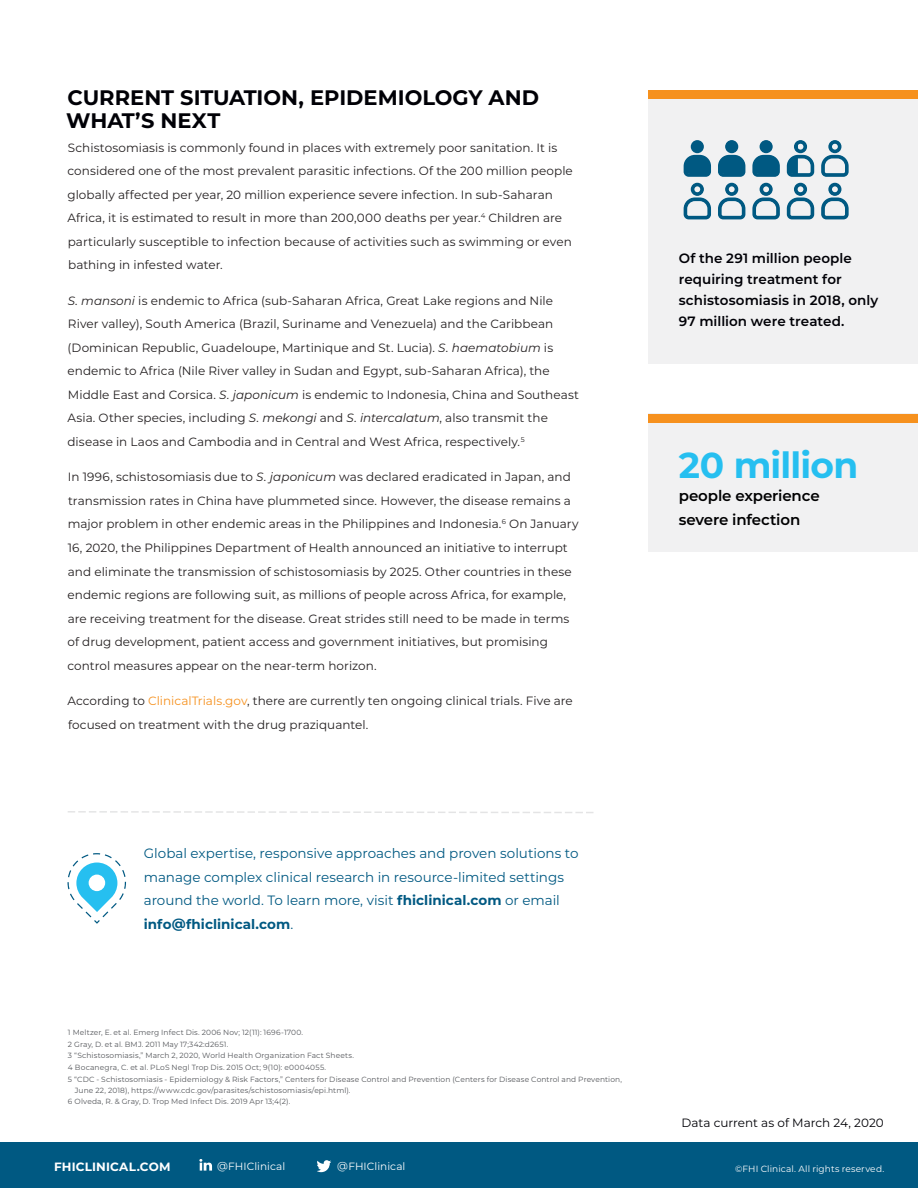
<style>
.page{position:relative;width:918px;height:1188px;background:#fff}
.page>*{position:absolute;margin:0;border:0;box-sizing:border-box;transform-origin:0 0}
.statistic{font:700 36px "Montserrat";letter-spacing:-.025em;color:#26bff0}
.Section_Title{font:700 21px/23.5px "Montserrat";color:#000006}
.Sidebar_icon_text{font:600 15px/24px "Montserrat";letter-spacing:-.01em;color:#000001}
.CTA{font:13.5px/23.5px "Montserrat";color:#005982}
.Sidebar_header{font:600 13.5px/21px "Montserrat";letter-spacing:.005em;color:#000006}
.Body_Paragraph{font:12px/23.5px "Montserrat";letter-spacing:.005em;color:#231f20}
.Section_Title-2{font:12px "Montserrat";color:#000006}
.Website{font:700 12px "Montserrat";letter-spacing:.015em;color:#fff}
.Social_Media{font:10.5px "Montserrat";letter-spacing:.005em;color:#fff}
.Copyright{font:9px "Montserrat";letter-spacing:.01em;color:#fff}
.references{font:7.5px/10.5px "Montserrat";letter-spacing:.015em;color:#54565a}
.s1{font-style:italic}
.s2{color:#f6911e}
.s3{font-weight:700}
</style>
<div class="page">
<div style="left:0;top:1142px;width:918px;height:46px;background:#005982"></div>
<svg style="left:68px;top:811px;width:526px;height:2px"></svg>
<svg style="left:68px;top:853px;width:58px;height:71px"></svg>
<svg style="left:317px;top:1160px;width:14px;height:12px"></svg>
<svg style="left:199px;top:1159px;width:13px;height:12px"></svg>
<div style="left:648px;top:414px;width:270px;height:138px;background:#f1f1f2"></div>
<div style="left:648px;top:414px;width:270px;height:9px;background:#f6911e"></div>
<div style="left:648px;top:91px;width:270px;height:273px;background:#f1f1f2"></div>
<div style="left:648px;top:90px;width:270px;height:9px;background:#f6911e"></div>
<svg style="left:684px;top:183px;width:27px;height:36px"></svg>
<svg style="left:718px;top:183px;width:27px;height:36px"></svg>
<svg style="left:752px;top:183px;width:28px;height:36px"></svg>
<svg style="left:787px;top:183px;width:27px;height:36px"></svg>
<svg style="left:821px;top:183px;width:28px;height:36px"></svg>
<svg style="left:684px;top:140px;width:27px;height:37px"></svg>
<svg style="left:718px;top:140px;width:27px;height:37px"></svg>
<svg style="left:752px;top:140px;width:28px;height:37px"></svg>
<svg style="left:787px;top:140px;width:27px;height:37px"></svg>
<svg style="left:821px;top:140px;width:28px;height:37px"></svg>
<p class="Section_Title" style="left:66px;top:84px;width:474px">CURRENT SITUATION, EPIDEMIOLOGY AND<br>WHAT’S NEXT</p>
<p class="Body_Paragraph" style="left:67px;top:135px;width:507px">Schistosomiasis is commonly found in places with extremely poor sanitation. It is considered one of the most prevalent parasitic infections. Of the 200 million people globally affected per year, 20 million experience severe infection. In sub-Saharan Africa, it is estimated to result in more than 200,000 deaths per year.<sup>4</sup> Children are particularly susceptible to infection because of activities such as swimming or even bathing in infested water.</p>
<p class="Body_Paragraph" style="left:67px;top:288px;width:513px"><span class="s1">S. mansoni</span> is endemic to Africa (sub-Saharan Africa, Great Lake regions and Nile River valley), South America (Brazil, Suriname and Venezuela) and the Caribbean (Dominican Republic, Guadeloupe, Martinique and St. Lucia). <span class="s1">S. haematobium</span> is endemic to Africa (Nile River valley in Sudan and Egypt, sub-Saharan Africa), the Middle East and Corsica. <span class="s1">S. japonicum</span> is endemic to Indonesia, China and Southeast Asia. Other species, including <span class="s1">S. mekongi</span> and <span class="s1">S. intercalatum</span>, also transmit the disease in Laos and Cambodia and in Central and West Africa, respectively.<sup>5</sup></p>
<p class="Body_Paragraph" style="left:67px;top:465px;width:513px">In 1996, schistosomiasis due to <span class="s1">S. japonicum</span> was declared eradicated in Japan, and transmission rates in China have plummeted since. However, the disease remains a major problem in other endemic areas in the Philippines and Indonesia.<sup>6</sup> On January 16, 2020, the Philippines Department of Health announced an initiative to interrupt and eliminate the transmission of schistosomiasis by 2025. Other countries in these endemic regions are following suit, as millions of people across Africa, for example, are receiving treatment for the disease. Great strides still need to be made in terms of drug development, patient access and government initiatives, but promising control measures appear on the near-term horizon.</p>
<p class="Body_Paragraph" style="left:67px;top:689px;width:507px">According to <span class="s2">ClinicalTrials.gov</span>, there are currently ten ongoing clinical trials. Five are focused on treatment with the drug praziquantel.</p>
<p class="CTA" style="left:144px;top:841px;width:436px">Global expertise, responsive approaches and proven solutions to manage complex clinical research in resource-limited settings around the world. To learn more, visit <span class="s3">fhiclinical.com</span> or email <span class="s3">info@fhiclinical.com</span>.</p>
<p class="references" style="left:68px;top:1027px;width:237px">1 Meltzer, E. et al. Emerg Infect Dis. 2006 Nov; 12(11): 1696-1700.</p>
<p class="references" style="left:68px;top:1038px;width:162px">2 Gray, D. et al. BMJ. 2011 May 17;342:d2651.</p>
<p class="references" style="left:68px;top:1050px;width:287px">3 “Schistosomiasis,” March 2, 2020, World Health Organization Fact Sheets.</p>
<p class="references" style="left:68px;top:1062px;width:260px">4 Bocanegra, C. et al. PLoS Negl Trop Dis. 2015 Oct; 9(10): e0004055.</p>
<p class="references" style="left:75px;top:1074px;width:549px;text-indent:-7px">5 “CDC - Schistosomiasis - Epidemiology &amp; Risk Factors,” Centers for Disease Control and Prevention (Centers for Disease Control and Prevention,<br>June 22, 2018), https://www.cdc.gov/parasites/schistosomiasis/epi.html).</p>
<p class="references" style="left:68px;top:1096px;width:224px">6 Olveda, R. &amp; Gray, D. Trop Med Infect Dis. 2019 Apr 13;4(2).</p>
<p class="Website" style="left:54px;top:1158px;width:118px">FHICLINICAL.COM</p>
<p class="Social_Media" style="left:217px;top:1159px;width:70px">@FHIClinical</p>
<p class="Social_Media" style="left:337px;top:1159px;width:70px">@FHIClinical</p>
<p class="Sidebar_header" style="left:679px;top:247px;width:201px">Of the 291 million people requiring treatment for schistosomiasis in 2018, only<br>97 million were treated.</p>
<p class="statistic" style="left:679px;top:439px;width:181px">20 million</p>
<p class="Sidebar_icon_text" style="left:679px;top:483px;width:142px">people experience severe infection</p>
<p class="Section_Title-2" style="left:681px;top:1114px;width:204px">Data current as of March 24, 2020</p>
<p class="Copyright" style="left:735px;top:1162px;width:151px">©FHI Clinical. All rights reserved.</p>
</div>
